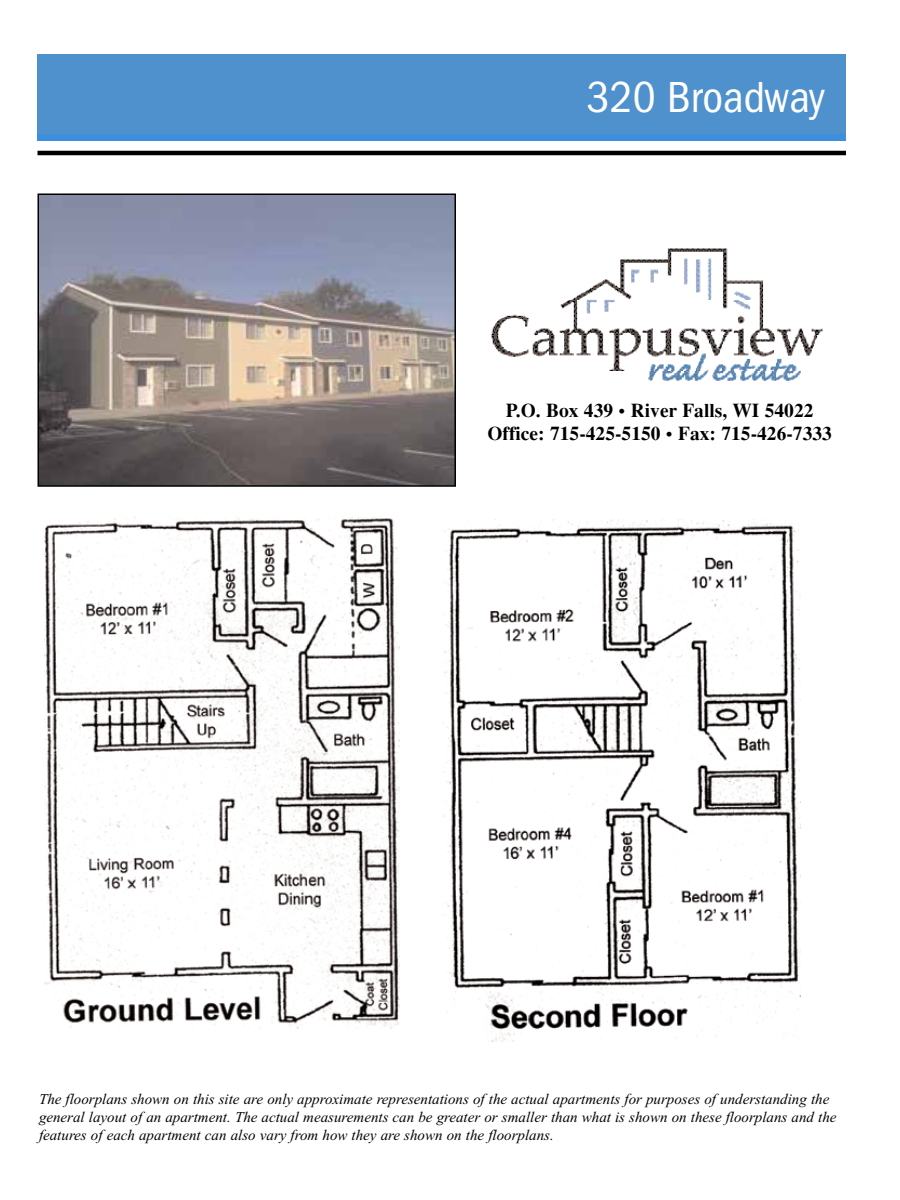
<style>
.page{position:relative;width:900px;height:1200px;background:#fff}
.page>*{position:absolute;margin:0;border:0;box-sizing:border-box;transform-origin:0 0}
.t1{font:condensed 45px "ITC Franklin Gothic Std";color:#fff}
.t2{font:700 36px "Times";color:#fff}
.t3{font:700 19.5px/23.4px "Times";color:#000;text-align:center}
.t4{font:italic 15px/18px "Times New Roman";color:#000}
</style>
<div class="page">
<img style="left:620px;top:248px;width:108px;height:16px">
<img style="left:491px;top:264px;width:332px;height:117px">
<div style="left:38px;top:60px;width:808px;height:80px;background:#3e8ede"></div>
<img style="left:45px;top:517px;width:354px;height:512px">
<img style="left:41px;top:197px;width:412px;height:287px">
<div style="left:38px;top:194px;width:418px;height:293px;border:2px solid #000"></div>
<hr style="left:38px;top:151px;width:808px;height:4px;background:#000">
<img style="left:443px;top:520px;width:358px;height:521px">
<div style="left:38px;top:54px;width:808px;height:80px;background:#4f91cd"></div>
<h1 class="t1" style="left:587px;top:72px;width:240px">320 Broadway</h1>
<h2 class="t2" style="left:490px;top:80px;width:324px">320 Broadway Street</h2>
<h3 class="t3" style="left:487px;top:398px;width:346px">P.O. Box 439 • River Falls, WI 54022<br>Office: 715-425-5150 • Fax: 715-426-7333</h3>
<p class="t4" style="left:39px;top:1090px;width:799px">The floorplans shown on this site are only approximate representations of the actual apartments for purposes of understanding the general layout of an apartment. The actual measurements can be greater or smaller than what is shown on these floorplans and the features of each apartment can also vary from how they are shown on the floorplans.</p>
</div>
